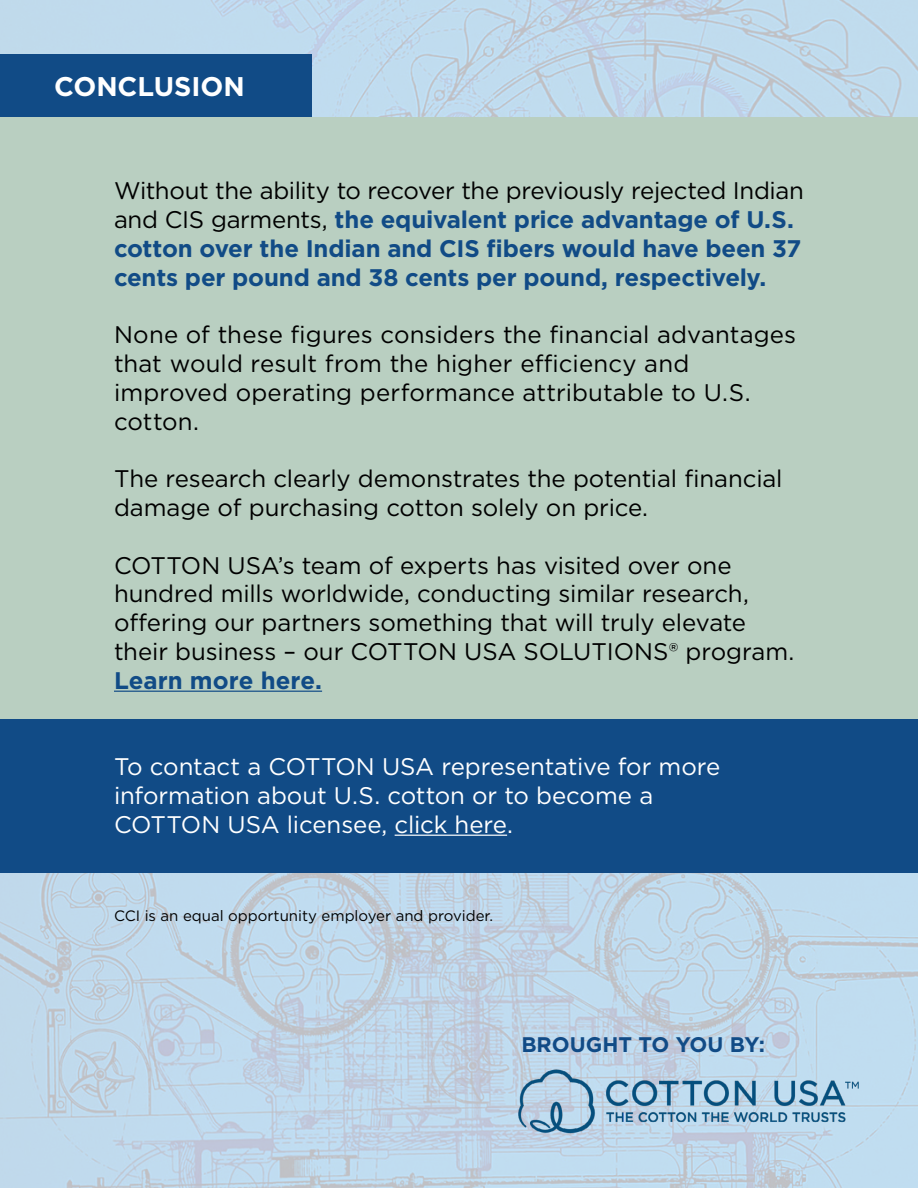
<style>
.page{position:relative;width:918px;height:1188px;background:#fff}
.page>*{position:absolute;margin:0;border:0;box-sizing:border-box;transform-origin:0 0}
.t1{font:700 27px "Gotham";color:#fff}
.t2{font:24px/28.8px "Gotham";letter-spacing:-.005em;color:#000}
.t3{font:700 24px/28.8px "Gotham";letter-spacing:-.01em;color:#114b86}
.t4{font:24px/28.8px "Gotham";letter-spacing:-.01em;color:#fff}
.t5{font:700 21.15px "Gotham";color:#114b86}
.t6{font:15px "Gotham";color:#000}
.s1{font-weight:400;color:#000}
</style>
<div class="page">
<div style="left:0;top:117px;width:918px;height:639px;background:#b9cfc1"></div>
<div style="left:0;top:720px;width:918px;height:153px;background:#114b86"></div>
<hr style="left:114px;top:691px;width:208px;height:1px;background:#114b86">
<hr style="left:395px;top:835px;width:112px;height:1px;background:#fff">
<div style="left:0;top:54px;width:312px;height:63px;background:#114b86"></div>
<img style="left:497px;top:1054px;width:385px;height:85px">
<p class="t1" style="left:54px;top:69px;width:192px">CONCLUSION</p>
<p class="t3" style="left:114px;top:176px;width:691px"><span class="s1">Without the ability to recover the previously rejected Indian and CIS garments,</span> the equivalent price advantage of U.S. cotton over the Indian and CIS fibers would have been 37 cents per pound and 38 cents per pound, respectively.</p>
<p class="t2" style="left:114px;top:320px;width:684px">None of these figures considers the financial advantages that would result from the higher efficiency and improved operating performance attributable to U.S. cotton.</p>
<p class="t2" style="left:114px;top:464px;width:670px">The research clearly demonstrates the potential financial damage of purchasing cotton solely on price.</p>
<p class="t2" style="left:114px;top:550px;width:682px">COTTON USA’s team of experts has visited over one hundred mills worldwide, conducting similar research, offering our partners something that will truly elevate their business – our COTTON USA SOLUTIONS® program.</p>
<p class="t3" style="left:114px;top:666px;width:210px">Learn more here.</p>
<p class="t4" style="left:114px;top:752px;width:608px">To contact a COTTON USA representative for more information about U.S. cotton or to become a<br>COTTON USA licensee, click here.</p>
<p class="t6" style="left:114px;top:906px;width:381px">CCI is an equal opportunity employer and provider.</p>
<p class="t5" style="left:521px;top:1031px;width:245px">BROUGHT TO YOU BY:</p>
</div>
